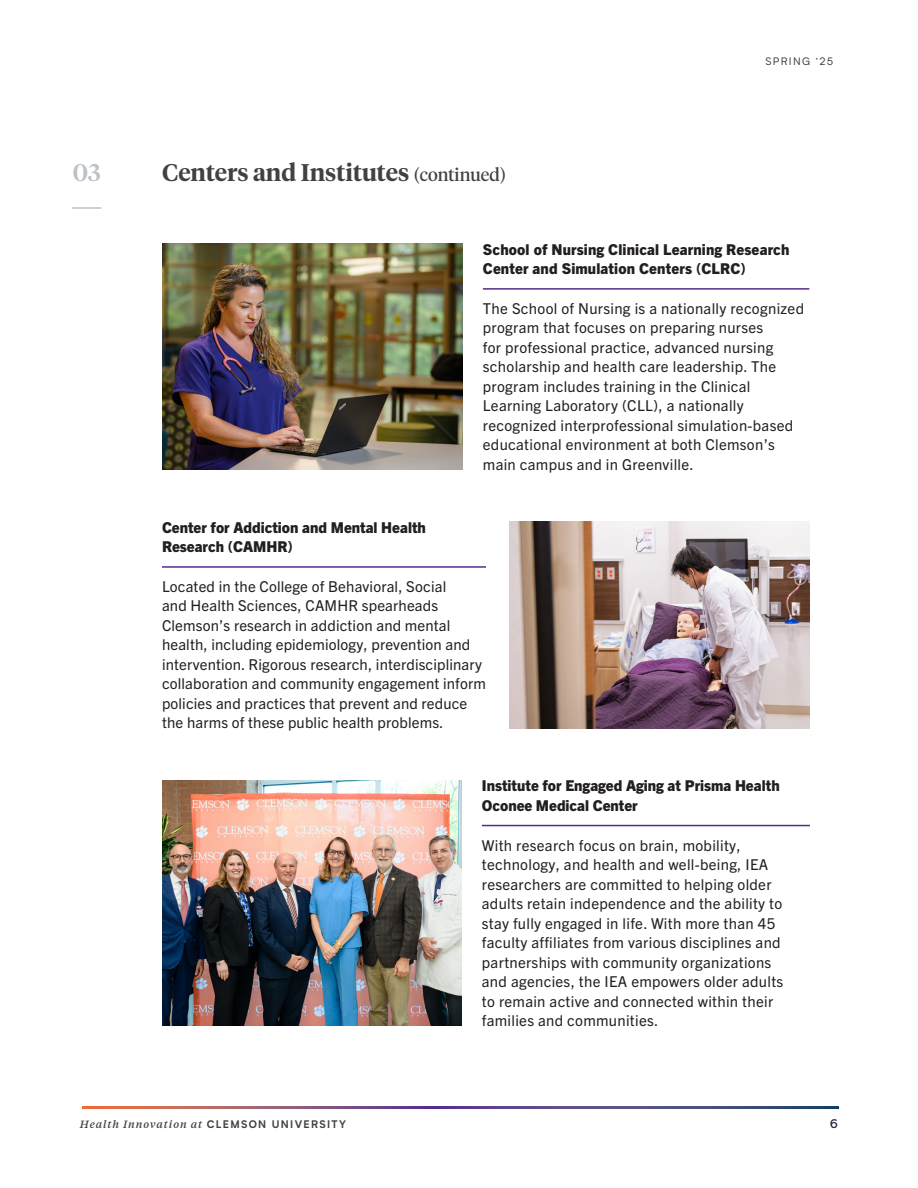
<style>
.page{position:relative;width:918px;height:1188px;background:#fff}
.page>*{position:absolute;margin:0;border:0;box-sizing:border-box;transform-origin:0 0}
.H1_Tiempos_College_Avenue{font:600 24px "Tiempos Headline";color:#414142}
.Section_Marker_Number{font:500 24px "Tiempos Headline";color:#bcc1c8}
.Caption_Paragraph{font:15px/19.5px "Trade Gothic Next LT Pro";letter-spacing:.02em;color:#231f20}
.Caption_Headline{font:800 15px/19.5px "Trade Gothic Next LT Pro";color:#231f20}
.t1{font:500 12px "Biotif";color:#2e1b46}
.t2{font:italic 500 10.5px "Tiempos Text";letter-spacing:.085em;color:#414142}
.t3{font:10.5px "Biotif";letter-spacing:.125em;color:#414142}
.s1{font-weight:400;font-size:18px}
.s2{font-family:"Biotif";font-weight:700;font-style:normal}
</style>
<div class="page">
<svg style="left:82px;top:1107px;width:756px;height:1px"></svg>
<hr style="left:72px;top:207px;width:29px;height:2px;background:#bcc1c8">
<hr style="left:483px;top:288px;width:326px;height:2px;background:#562a8b">
<img style="left:162px;top:243px;width:301px;height:227px">
<hr style="left:162px;top:566px;width:324px;height:2px;background:#562a8b">
<img style="left:509px;top:521px;width:300px;height:207px">
<hr style="left:482px;top:825px;width:328px;height:1px;background:#562a8b">
<img style="left:162px;top:780px;width:300px;height:246px">
<p class="Section_Marker_Number" style="left:73px;top:156px;width:29px">03</p>
<h2 class="H1_Tiempos_College_Avenue" style="left:162px;top:156px;width:346px">Centers and Institutes <span class="s1">(continued)</span></h2>
<p class="t3" style="left:766px;top:54px;width:69px">SPRING ’25</p>
<p class="Caption_Headline" style="left:483px;top:238px;width:308px">School of Nursing Clinical Learning Research<br>Center and Simulation Centers (CLRC)</p>
<p class="Caption_Paragraph" style="left:483px;top:298px;width:323px">The School of Nursing is a nationally recognized program that focuses on preparing nurses<br>for professional practice, advanced nursing scholarship and health care leadership. The program includes training in the Clinical Learning Laboratory (CLL), a nationally recognized interprofessional simulation-based educational environment at both Clemson’s main campus and in Greenville.</p>
<p class="Caption_Headline" style="left:162px;top:516px;width:265px">Center for Addiction and Mental Health<br>Research (CAMHR)</p>
<p class="Caption_Paragraph" style="left:162px;top:576px;width:325px">Located in the College of Behavioral, Social<br>and Health Sciences, CAMHR spearheads Clemson’s research in addiction and mental health, including epidemiology, prevention and intervention. Rigorous research, interdisciplinary collaboration and community engagement inform policies and practices that prevent and reduce the harms of these public health problems.</p>
<p class="Caption_Headline" style="left:482px;top:775px;width:299px">Institute for Engaged Aging at Prisma Health<br>Oconee Medical Center</p>
<p class="Caption_Paragraph" style="left:482px;top:834px;width:303px">With research focus on brain, mobility, technology, and health and well-being, IEA researchers are committed to helping older adults retain independence and the ability to stay fully engaged in life. With more than 45 faculty affiliates from various disciplines and partnerships with community organizations and agencies, the IEA empowers older adults to remain active and connected within their families and communities.</p>
<p class="t2" style="left:80px;top:1117px;width:267px">Health Innovation at <span class="s2">CLEMSON UNIVERSITY</span></p>
<p class="t1" style="left:830px;top:1115px;width:10px">6</p>
</div>
